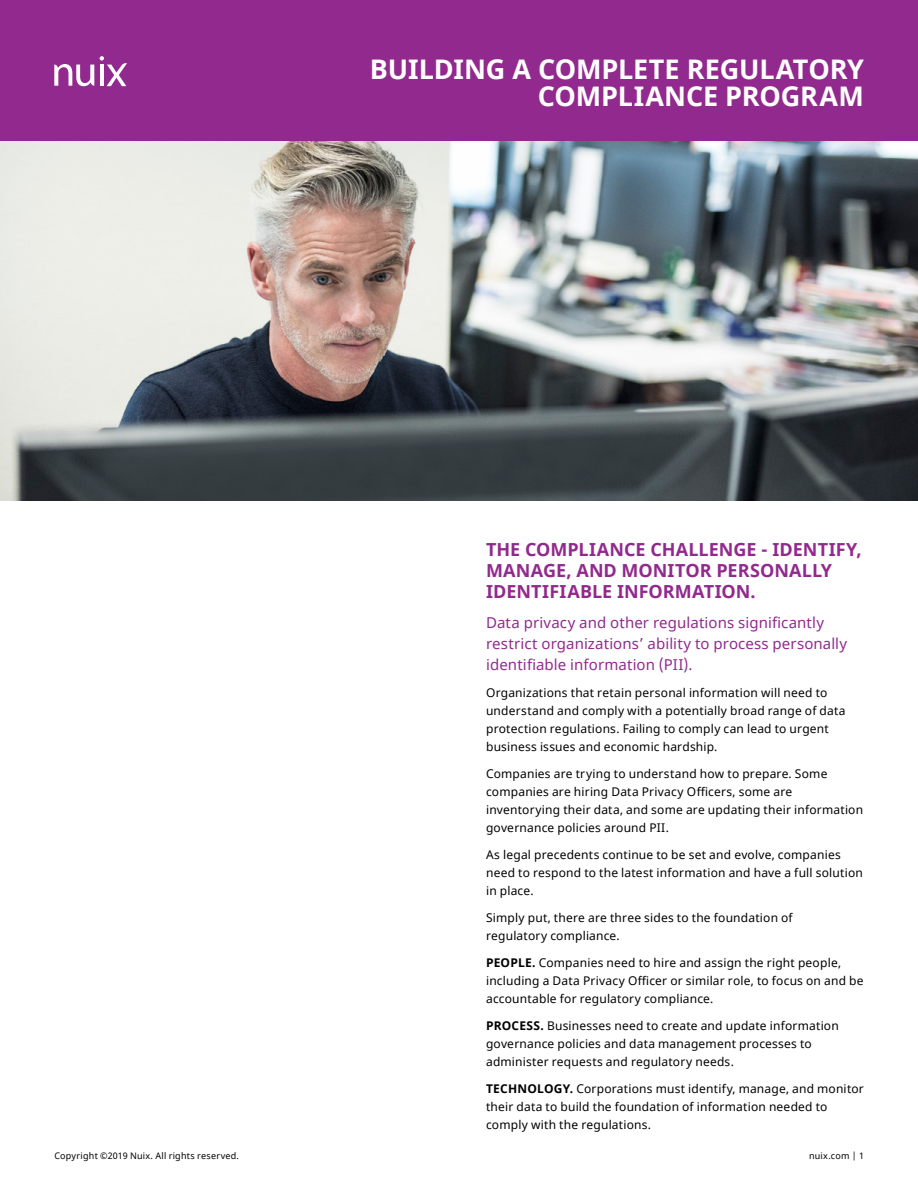
<style>
.page{position:relative;width:918px;height:1188px;background:#fff}
.page>*{position:absolute;margin:0;border:0;box-sizing:border-box;transform-origin:0 0}
.t1{font:700 27px/27px "Noto Sans";letter-spacing:-.005em;color:#fff;text-align:right}
.t2{font:700 18px/21px "Noto Sans";letter-spacing:.005em;color:#92298e}
.t3{font:15px/21px "Noto Sans";letter-spacing:.01em;color:#92298e}
.t4{font:12px/18px "Noto Sans";letter-spacing:.015em;color:#000}
.t5{font:9px "Noto Sans";letter-spacing:.025em;color:#000101}
.s1{font-weight:700}
</style>
<div class="page">
<div style="left:0;top:0;width:918px;height:501px;background:#92298e"></div>
<svg style="left:100px;top:56px;width:27px;height:30px"></svg>
<svg style="left:54px;top:64px;width:40px;height:22px"></svg>
<img style="left:0;top:142px;width:918px;height:359px">
<h1 class="t1" style="left:370px;top:56px;width:496px">BUILDING A COMPLETE REGULATORY<br>COMPLIANCE PROGRAM</h1>
<h2 class="t2" style="left:486px;top:539px;width:377px">THE COMPLIANCE CHALLENGE - IDENTIFY,<br>MANAGE, AND MONITOR PERSONALLY<br>IDENTIFIABLE INFORMATION.</h2>
<p class="t3" style="left:486px;top:612px;width:363px">Data privacy and other regulations significantly restrict organizations’ ability to process personally identifiable information (PII).</p>
<p class="t4" style="left:486px;top:684px;width:361px">Organizations that retain personal information will need to understand and comply with a potentially broad range of data protection regulations. Failing to comply can lead to urgent business issues and economic hardship.</p>
<p class="t4" style="left:486px;top:765px;width:379px">Companies are trying to understand how to prepare. Some companies are hiring Data Privacy Officers, some are inventorying their data, and some are updating their information governance policies around PII.</p>
<p class="t4" style="left:486px;top:846px;width:378px">As legal precedents continue to be set and evolve, companies need to respond to the latest information and have a full solution in place.</p>
<p class="t4" style="left:486px;top:909px;width:308px">Simply put, there are three sides to the foundation of regulatory compliance.</p>
<p class="t4" style="left:486px;top:954px;width:379px"><span class="s1">PEOPLE.</span> Companies need to hire and assign the right people, including a Data Privacy Officer or similar role, to focus on and be accountable for regulatory compliance.</p>
<p class="t4" style="left:486px;top:1017px;width:354px"><span class="s1">PROCESS.</span> Businesses need to create and update information governance policies and data management processes to administer requests and regulatory needs.</p>
<p class="t4" style="left:486px;top:1080px;width:379px"><span class="s1">TECHNOLOGY.</span> Corporations must identify, manage, and monitor their data to build the foundation of information needed to comply with the regulations.</p>
<p class="t5" style="left:54px;top:1149px;width:186px">Copyright ©2019 Nuix. All rights reserved.</p>
<p class="t5" style="left:809px;top:1149px;width:56px">nuix.com | 1</p>
</div>
